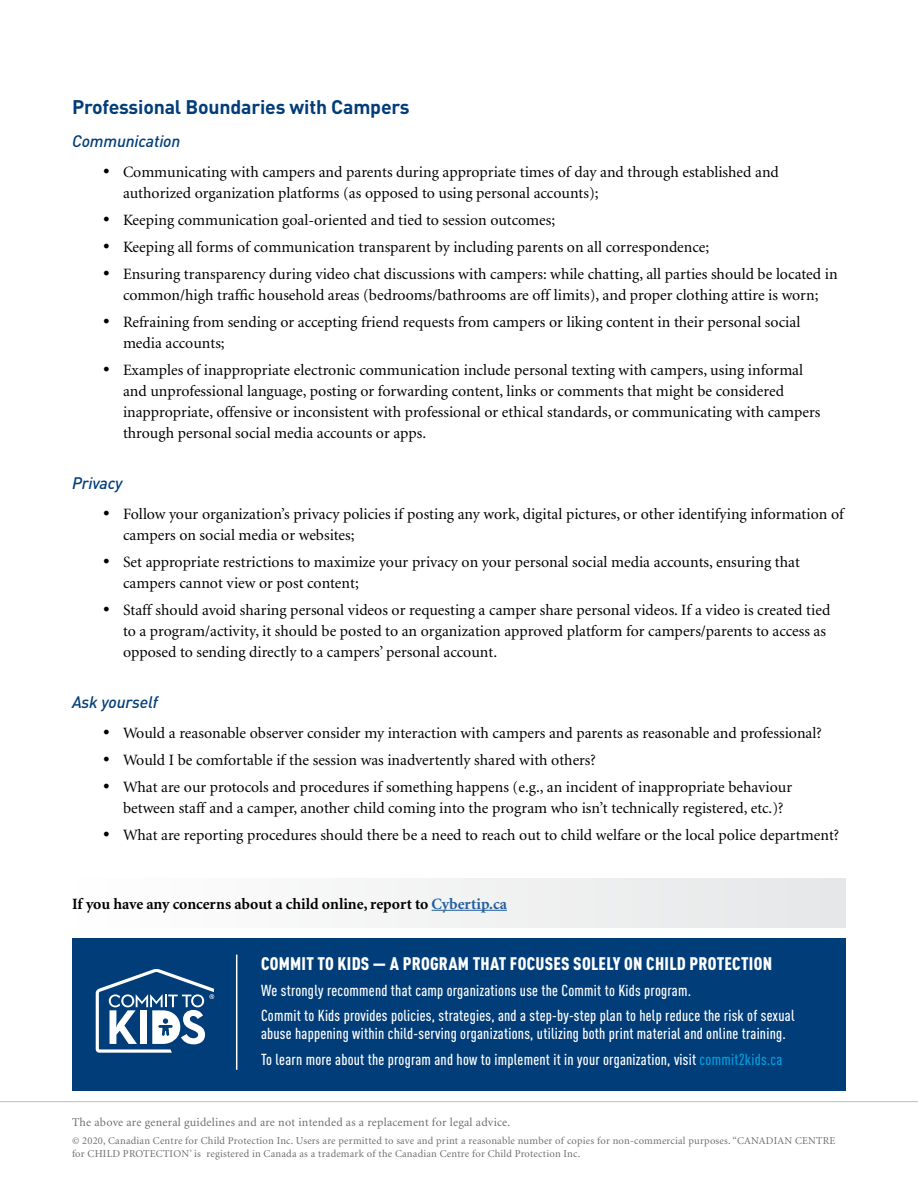
<style>
.page{position:relative;width:918px;height:1188px;background:#fff}
.page>*{position:absolute;margin:0;border:0;box-sizing:border-box;transform-origin:0 0}
.t1{font:700 19.5px "DIN";letter-spacing:-.01em;color:#003d79}
.t2{font:900 18px "DIN Cond";letter-spacing:.015em;color:#fff}
.t3{font:italic 500 16.5px "DIN";letter-spacing:-.01em;color:#003d79}
.t4{font:15.75px/21px "Minion";color:#000}
.t5{font:500 15.75px/25.5px "DIN Cond";letter-spacing:.015em;color:#fff}
.t6{font:700 15.75px "Minion";color:#000}
.t7{font:12px "Minion";letter-spacing:.02em;color:#6d6e71}
.t8{font:10.5px/13.5px "Minion";letter-spacing:.02em;color:#6d6e71}
.s1{font-weight:900;font-size:18px}
.s2{color:#215e9e}
.s3{color:#009edd}
</style>
<div class="page">
<hr style="left:0;top:1101px;width:918px;height:1px;background:#bcbec0">
<div style="left:72px;top:878px;width:774px;height:50px;background:#f2f3f3"></div>
<hr style="left:432px;top:910px;width:75px;height:1px;background:#215e9e">
<div style="left:72px;top:938px;width:774px;height:152px;background:#003d79"></div>
<svg style="left:96px;top:969px;width:118px;height:84px"></svg>
<hr style="left:236px;top:955px;width:1px;height:115px;background:#fff">
<p class="t1" style="left:72px;top:95px;width:339px">Professional Boundaries with Campers</p>
<p class="t3" style="left:72px;top:130px;width:110px">Communication</p>
<p class="t4" style="left:123px;top:162px;width:657px;text-indent:-20px"><span class="s1">•</span> Communicating with campers and parents during appropriate times of day and through established and authorized organization platforms (as opposed to using personal accounts);</p>
<p class="t4" style="left:104px;top:210px;width:453px"><span class="s1">•</span> Keeping communication goal-oriented and tied to session outcomes;</p>
<p class="t4" style="left:104px;top:237px;width:607px"><span class="s1">•</span> Keeping all forms of communication transparent by including parents on all correspondence;</p>
<p class="t4" style="left:104px;top:264px;width:736px;text-align:center"><span class="s1">•</span> Ensuring transparency during video chat discussions with campers: while chatting, all parties should be located in common/high traffic household areas (bedrooms/bathrooms are off limits), and proper clothing attire is worn;</p>
<p class="t4" style="left:123px;top:312px;width:679px;text-indent:-20px"><span class="s1">•</span> Refraining from sending or accepting friend requests from campers or liking content in their personal social media accounts;</p>
<p class="t4" style="left:123px;top:360px;width:699px;text-indent:-20px"><span class="s1">•</span> Examples of inappropriate electronic communication include personal texting with campers, using informal and unprofessional language, posting or forwarding content, links or comments that might be considered inappropriate, offensive or inconsistent with professional or ethical standards, or communicating with campers through personal social media accounts or apps.</p>
<p class="t3" style="left:72px;top:472px;width:52px">Privacy</p>
<p class="t4" style="left:123px;top:504px;width:722px;text-indent:-20px"><span class="s1">•</span> Follow your organization’s privacy policies if posting any work, digital pictures, or other identifying information of campers on social media or websites;</p>
<p class="t4" style="left:123px;top:552px;width:678px;text-indent:-20px"><span class="s1">•</span> Set appropriate restrictions to maximize your privacy on your personal social media accounts, ensuring that campers cannot view or post content;</p>
<p class="t4" style="left:123px;top:600px;width:709px;text-indent:-20px"><span class="s1">•</span> Staff should avoid sharing personal videos or requesting a camper share personal videos. If a video is created tied to a program/activity, it should be posted to an organization approved platform for campers/parents to access as opposed to sending directly to a campers’ personal account.</p>
<p class="t3" style="left:72px;top:691px;width:88px">Ask yourself</p>
<p class="t4" style="left:104px;top:723px;width:720px"><span class="s1">•</span> Would a reasonable observer consider my interaction with campers and parents as reasonable and professional?</p>
<p class="t4" style="left:104px;top:750px;width:494px"><span class="s1">•</span> Would I be comfortable if the session was inadvertently shared with others?</p>
<p class="t4" style="left:123px;top:777px;width:671px;text-indent:-20px"><span class="s1">•</span> What are our protocols and procedures if something happens (e.g., an incident of inappropriate behaviour between staff and a camper, another child coming into the program who isn’t technically registered, etc.)?</p>
<p class="t4" style="left:104px;top:825px;width:737px"><span class="s1">•</span> What are reporting procedures should there be a need to reach out to child welfare or the local police department?</p>
<p class="t6" style="left:72px;top:896px;width:437px">If you have any concerns about a child online, report to <span class="s2">Cybertip.ca</span></p>
<p class="t2" style="left:261px;top:952px;width:513px">COMMIT TO KIDS — A PROGRAM THAT FOCUSES SOLELY ON CHILD PROTECTION</p>
<p class="t5" style="left:261px;top:977px;width:535px">We strongly recommend that camp organizations use the Commit to Kids program.<br>Commit to Kids provides policies, strategies, and a step-by-step plan to help reduce the risk of sexual</p>
<p class="t5" style="left:261px;top:1020px;width:526px">abuse happening within child-serving organizations, utilizing both print material and online training.<br>To learn more about the program and how to implement it in your organization, visit <span class="s3">commit2kids.ca</span></p>
<p class="t7" style="left:72px;top:1116px;width:440px">The above are general guidelines and are not intended as a replacement for legal advice.</p>
<p class="t8" style="left:72px;top:1134px;width:765px">© 2020, Canadian Centre for Child Protection Inc. Users are permitted to save and print a reasonable number of copies for non-commercial purposes. “CANADIAN CENTRE for CHILD PROTECTION’ is registered in Canada as a trademark of the Canadian Centre for Child Protection Inc.</p>
</div>
